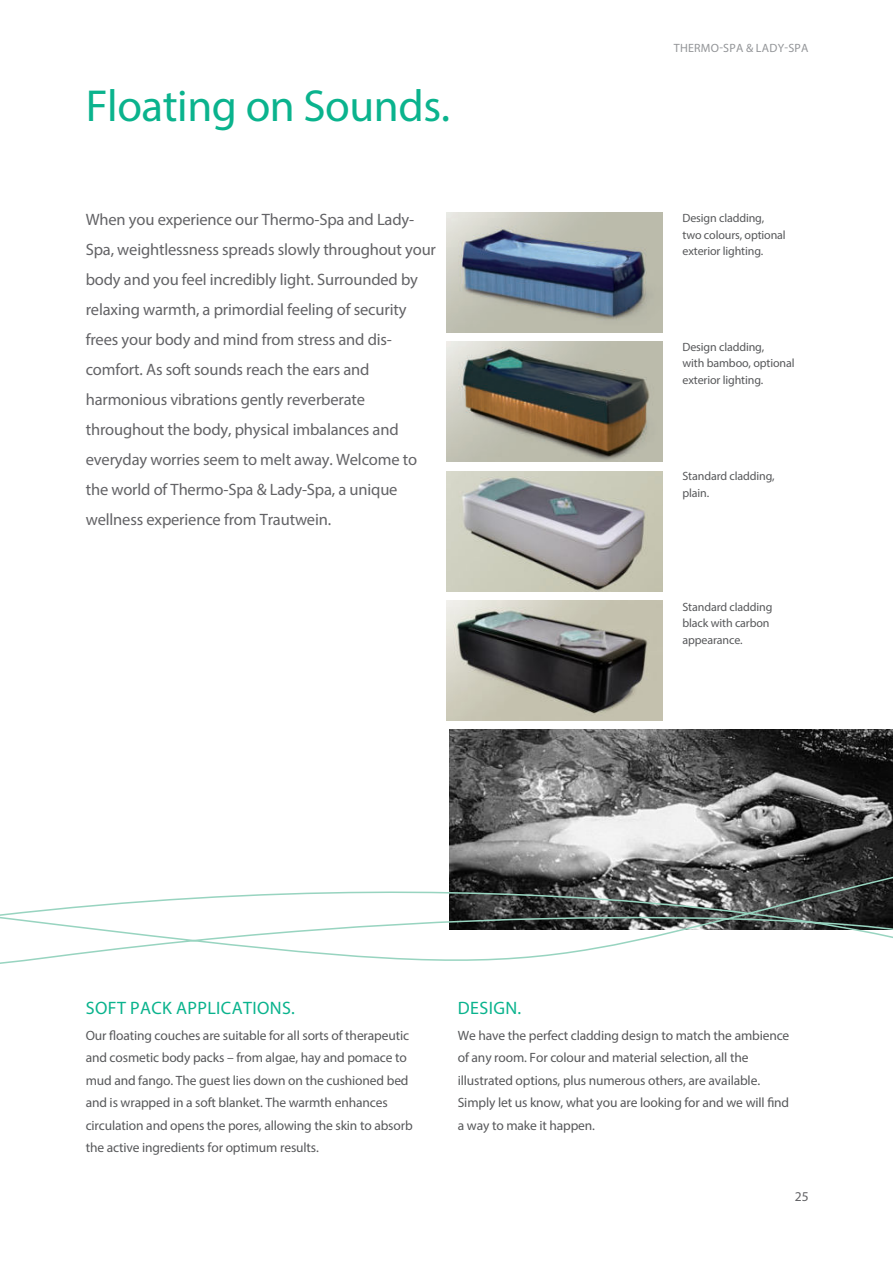
<style>
.page{position:relative;width:893px;height:1263px;background:#fff}
.page>*{position:absolute;margin:0;border:0;box-sizing:border-box;transform-origin:0 0}
.t1{font:45px "Myriad Pro";letter-spacing:-.01em;color:#0ab38d}
.t2{font:18px "Myriad Pro";letter-spacing:.02em;color:#0ab38d}
.t3{font:16.5px/30px "Myriad Pro";letter-spacing:-.01em;color:#636366}
.t4{font:13.5px/22.5px "Myriad Pro";letter-spacing:-.01em;color:#57585a}
.t5{font:13.5px "Myriad Pro";color:#636366}
.t6{font:12px/16.5px "Myriad Pro";letter-spacing:-.01em;color:#57585a}
.t7{font:12px "Myriad Pro";letter-spacing:.02em;color:#939598}
</style>
<div class="page">
<img style="left:446px;top:600px;width:216px;height:120px">
<img style="left:446px;top:213px;width:216px;height:120px">
<img style="left:446px;top:342px;width:216px;height:120px">
<img style="left:446px;top:471px;width:216px;height:120px">
<img style="left:449px;top:729px;width:444px;height:145px">
<svg style="left:0;top:874px;width:893px;height:90px"></svg>
<h1 class="t1" style="left:86px;top:83px;width:366px">Floating on Sounds.</h1>
<p class="t3" style="left:86px;top:205px;width:352px">When you experience our Thermo-Spa and Lady-Spa, weightlessness spreads slowly throughout your body and you feel incredibly light. Surrounded by relaxing warmth, a primordial feeling of security frees your body and mind from stress and dis&shy;comfort. As soft sounds reach the ears and harmonious vibrations gently reverberate throughout the body, physical imbalances and everyday worries seem to melt away. Welcome to the world of Thermo-Spa &amp; Lady-Spa, a unique wellness experience from Trautwein.</p>
<p class="t7" style="left:674px;top:42px;width:136px">THERMO-SPA &amp; LADY-SPA</p>
<p class="t6" style="left:682px;top:210px;width:105px">Design cladding, two colours, optional exterior lighting.</p>
<p class="t6" style="left:682px;top:339px;width:114px">Design cladding,<br>with bamboo, optional exterior lighting.</p>
<p class="t6" style="left:682px;top:468px;width:94px">Standard cladding, plain.</p>
<p class="t6" style="left:682px;top:599px;width:91px">Standard cladding black with carbon appearance.</p>
<h2 class="t2" style="left:86px;top:999px;width:210px">SOFT PACK APPLICATIONS.</h2>
<h2 class="t2" style="left:458px;top:999px;width:65px">DESIGN.</h2>
<p class="t4" style="left:86px;top:1024px;width:328px">Our floating couches are suitable for all sorts of therapeutic and cosmetic body packs – from algae, hay and pomace to mud and fango. The guest lies down on the cushioned bed and is wrapped in a soft blanket. The warmth enhances circulation and opens the pores, allowing the skin to absorb the active ingredients for optimum results.</p>
<p class="t4" style="left:458px;top:1024px;width:333px">We have the perfect cladding design to match the ambience of any room. For colour and material selection, all the illustrated options, plus numerous others, are available.<br>Simply let us know, what you are looking for and we will find a way to make it happen.</p>
<p class="t5" style="left:795px;top:1190px;width:15px">25</p>
</div>
